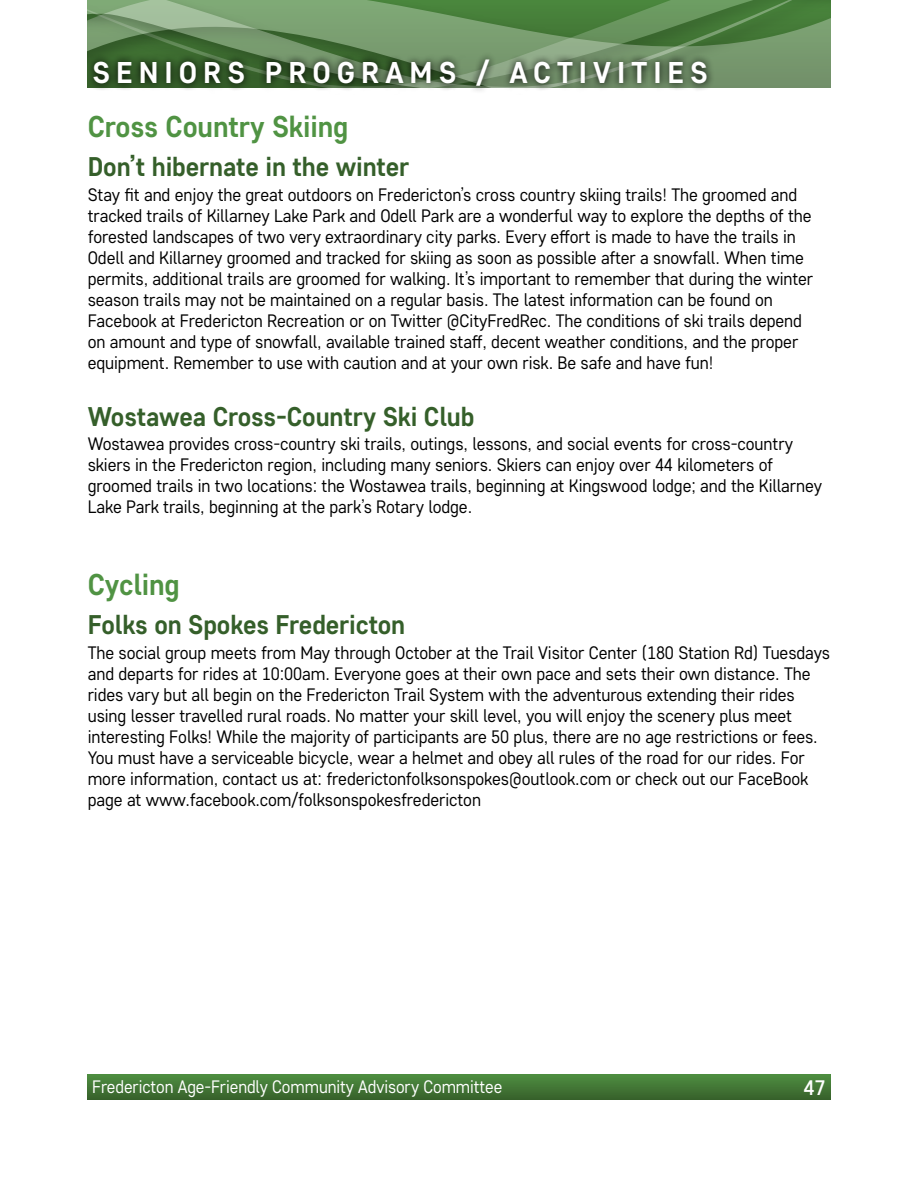
<style>
.page{position:relative;width:918px;height:1188px;background:#fff}
.page>*{position:absolute;margin:0;border:0;box-sizing:border-box;transform-origin:0 0}
.t1{font:700 30px "Core Sans D55";letter-spacing:.2em;color:#fff}
.t2{font:700 30px "Core Sans D55";letter-spacing:-.005em;color:#509343;scale:.96 1}
.t3{font:700 27px "Core Sans D55";letter-spacing:-.005em;color:#355f2a;scale:.96 1}
.t4{font:500 21px "Core Sans D45";color:#fff}
.t5{font:18px/21px "Core Sans D35";letter-spacing:-.005em;color:#000;scale:.96 1}
.t6{font:18px "Core Sans D35";letter-spacing:-.005em;color:#fff;scale:.94 1}
</style>
<div class="page">
<svg style="left:88px;top:0;width:742px;height:88px;background:#69925f"></svg>
<svg style="left:87px;top:52px;width:628px;height:39px;background:#587351"></svg>
<svg style="left:88px;top:1075px;width:742px;height:25px;background:#427635"></svg>
<h1 class="t1" style="left:93px;top:53px;width:617px">SENIORS PROGRAMS / ACTIVITIES</h1>
<h1 class="t2" style="left:88px;top:107px;width:273px">Cross Country Skiing</h1>
<h2 class="t3" style="left:88px;top:149px;width:336px">Don’t hibernate in the winter</h2>
<p class="t5" style="left:88px;top:183px;width:757px">Stay fit and enjoy the great outdoors on Fredericton’s cross country skiing trails! The groomed and tracked trails of Killarney Lake Park and Odell Park are a wonderful way to explore the depths of the forested landscapes of two very extraordinary city parks. Every effort is made to have the trails in Odell and Killarney groomed and tracked for skiing as soon as possible after a snowfall. When time permits, additional trails are groomed for walking. It’s important to remember that during the winter season trails may not be maintained on a regular basis. The latest information can be found on Facebook at Fredericton Recreation or on Twitter @CityFredRec. The conditions of ski trails depend on amount and type of snowfall, available trained staff, decent weather conditions, and the proper equipment. Remember to use with caution and at your own risk. Be safe and have fun!</p>
<h2 class="t3" style="left:88px;top:399px;width:404px">Wostawea Cross-Country Ski Club</h2>
<p class="t5" style="left:88px;top:433px;width:766px">Wostawea provides cross-country ski trails, outings, lessons, and social events for cross-country skiers in the Fredericton region, including many seniors. Skiers can enjoy over 44 kilometers of groomed trails in two locations: the Wostawea trails, beginning at Kingswood lodge; and the Killarney Lake Park trails, beginning at the park’s Rotary lodge.</p>
<h1 class="t2" style="left:88px;top:565px;width:97px">Cycling</h1>
<h2 class="t3" style="left:88px;top:607px;width:332px">Folks on Spokes Fredericton</h2>
<p class="t5" style="left:88px;top:641px;width:775px">The social group meets from May through October at the Trail Visitor Center (180 Station Rd) Tuesdays and departs for rides at 10:00am. Everyone goes at their own pace and sets their own distance. The rides vary but all begin on the Fredericton Trail System with the adventurous extending their rides using lesser travelled rural roads. No matter your skill level, you will enjoy the scenery plus meet interesting Folks! While the majority of participants are 50 plus, there are no age restrictions or fees.<br>You must have a serviceable bicycle, wear a helmet and obey all rules of the road for our rides. For more information, contact us at: frederictonfolksonspokes@outlook.com or check out our FaceBook page at www.facebook.com/folksonspokesfredericton</p>
<p class="t6" style="left:92px;top:1076px;width:438px">Fredericton Age-Friendly Community Advisory Committee</p>
<p class="t4" style="left:803px;top:1074px;width:24px">47</p>
</div>
